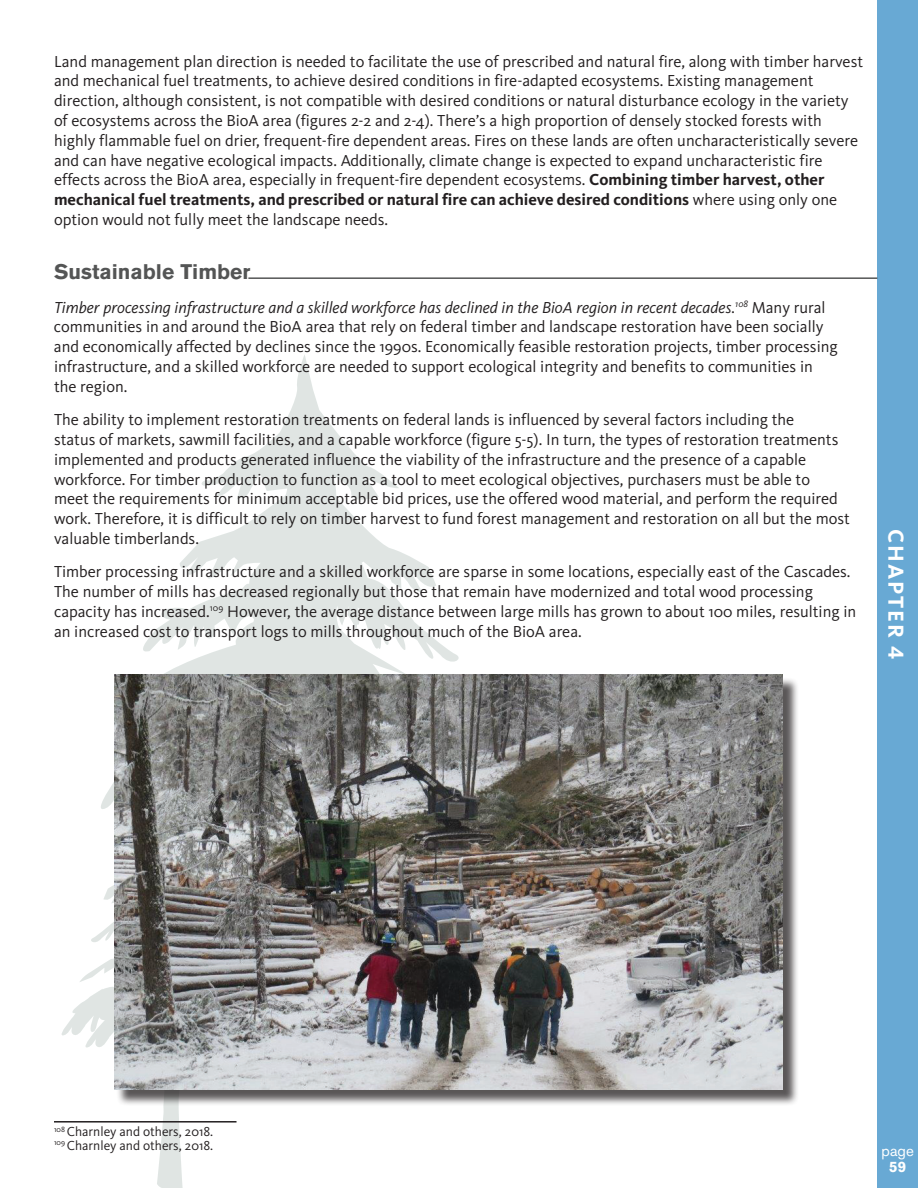
<style>
.page{position:relative;width:918px;height:1188px;background:#fff}
.page>*{position:absolute;margin:0;border:0;box-sizing:border-box;transform-origin:0 0}
.t1{font:700 22.5px "Kievit Pro";letter-spacing:.085em;color:#fff}
.t2{font:700 21px "Akzidenz Grotesk BQ";color:#545555}
.t3{font:16.5px/19.8px "Kievit Pro";color:#231f20}
.t4{font:italic 16.5px "Kievit Pro";color:#231f20}
.t5{font:15px "Akzidenz Grotesk BQ";color:#fff}
.t6{font:700 15px "Akzidenz Grotesk BQ";color:#fff}
.Footnotes{font:13.5px "Kievit Pro";color:#231f20}
.t7{font:italic 9.6px "Kievit Pro";color:#231f20}
.t8{font:9.6px "Kievit Pro";color:#231f20}
.s1{font-weight:700}
</style>
<div class="page">
<div style="left:878px;top:0;width:40px;height:1188px;background:#68a9d4"></div>
<svg style="left:64px;top:375px;width:461px;height:813px"></svg>
<hr style="left:248px;top:277px;width:629px;height:2px;background:#545555">
<div style="left:116px;top:677px;width:684px;height:429px;background:#231f20;opacity:.75"></div>
<img style="left:114px;top:675px;width:669px;height:415px">
<hr style="left:54px;top:1121px;width:183px;height:2px;background:#231f20">
<p class="t3" style="left:54px;top:51px;width:811px">Land management plan direction is needed to facilitate the use of prescribed and natural fire, along with timber harvest and mechanical fuel treatments, to achieve desired conditions in fire-adapted ecosystems. Existing management direction, although consistent, is not compatible with desired conditions or natural disturbance ecology in the variety of ecosystems across the BioA area (figures 2-2 and 2-4). There’s a high proportion of densely stocked forests with highly flammable fuel on drier, frequent-fire dependent areas. Fires on these lands are often uncharacteristically severe and can have negative ecological impacts. Additionally, climate change is expected to expand uncharacteristic fire effects across the BioA area, especially in frequent-fire dependent ecosystems. <span class="s1">Combining timber harvest, other mechanical fuel treatments, and prescribed or natural fire can achieve desired conditions</span> where using only one option would not fully meet the landscape needs.</p>
<h2 class="t2" style="left:54px;top:260px;width:198px">Sustainable Timber</h2>
<p class="t4" style="left:54px;top:297px;width:683px">Timber processing infrastructure and a skilled workforce has declined in the BioA region in recent decades.</p>
<p class="t7" style="left:735px;top:298px;width:14px">108</p>
<p class="t3" style="left:752px;top:297px;width:75px">Many rural</p>
<p class="t3" style="left:54px;top:317px;width:771px">communities in and around the BioA area that rely on federal timber and landscape restoration have been socially</p>
<p class="t3" style="left:54px;top:337px;width:785px">and economically affected by declines since the 1990s. Economically feasible restoration projects, timber processing</p>
<p class="t3" style="left:54px;top:356px;width:760px">infrastructure, and a skilled workforce are needed to support ecological integrity and benefits to communities in</p>
<p class="t3" style="left:54px;top:376px;width:75px">the region.</p>
<p class="t3" style="left:54px;top:410px;width:742px">The ability to implement restoration treatments on federal lands is influenced by several factors including the</p>
<p class="t3" style="left:54px;top:429px;width:786px">status of markets, sawmill facilities, and a capable workforce (figure 5-5). In turn, the types of restoration treatments</p>
<p class="t3" style="left:54px;top:449px;width:754px">implemented and products generated influence the viability of the infrastructure and the presence of a capable</p>
<p class="t3" style="left:54px;top:469px;width:758px">workforce. For timber production to function as a tool to meet ecological objectives, purchasers must be able to</p>
<p class="t3" style="left:54px;top:489px;width:785px">meet the requirements for minimum acceptable bid prices, use the offered wood material, and perform the required</p>
<p class="t3" style="left:54px;top:509px;width:797px">work. Therefore, it is difficult to rely on timber harvest to fund forest management and restoration on all but the most</p>
<p class="t3" style="left:54px;top:528px;width:147px">valuable timberlands.</p>
<p class="t3" style="left:54px;top:562px;width:798px">Timber processing infrastructure and a skilled workforce are sparse in some locations, especially east of the Cascades.</p>
<p class="t3" style="left:54px;top:581px;width:760px">The number of mills has decreased regionally but those that remain have modernized and total wood processing</p>
<p class="t3" style="left:54px;top:601px;width:157px">capacity has increased.</p>
<p class="t8" style="left:210px;top:602px;width:15px">109</p>
<p class="t3" style="left:227px;top:601px;width:631px">However, the average distance between large mills has grown to about 100 miles, resulting in</p>
<p class="t3" style="left:54px;top:621px;width:529px">an increased cost to transport logs to mills throughout much of the BioA area.</p>
<h1 class="t1" style="left:909px;top:529px;width:131px;rotate:90deg">CHAPTER 4</h1>
<p class="Footnotes" style="left:54px;top:1124px;width:161px"><sup>108</sup> Charnley and others, 2018.</p>
<p class="Footnotes" style="left:54px;top:1137px;width:161px"><sup>109</sup> Charnley and others, 2018.</p>
<p class="t5" style="left:882px;top:1142px;width:34px">page</p>
<p class="t6" style="left:889px;top:1158px;width:18px">59</p>
</div>
